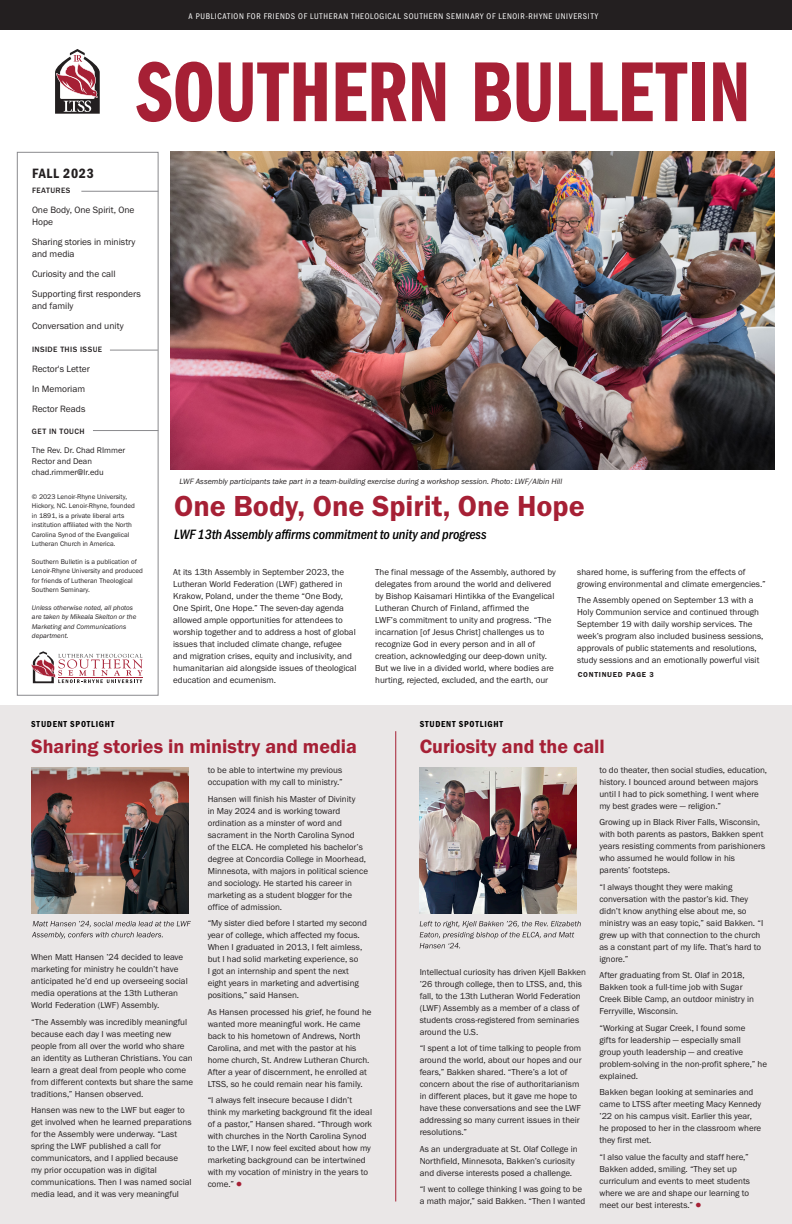
<style>
.page{position:relative;width:792px;height:1224px;background:#fff}
.page>*{position:absolute;margin:0;border:0;box-sizing:border-box;transform-origin:0 0}
.t1{font:88px "Franklin Gothic URW Com Dem";color:#a62035}
.body_copy{font:30px "Franklin Gothic URW Dem";color:#a62035}
.body_copy-2{font:20px "Franklin Gothic URW Dem";color:#a62035}
.body_copy-3{font:14px "Franklin Gothic URW Con Med Ita";letter-spacing:-.01em;color:#000}
.t2{font:14px "Franklin Gothic URW Con Dem";letter-spacing:.05em;color:#231f20}
.t3{font:9.5px/12px "Franklin Gothic URW Boo";color:#231f20}
.t4{font:9px/12px "Franklin Gothic URW Boo";color:#231f20}
.body_copy-4{font:9px "Franklin Gothic URW Con Dem";letter-spacing:.085em;color:#000}
.t5{font:8.5px "Franklin Gothic URW Cond";letter-spacing:.08em;color:#fff}
.t6{font:8.5px "Franklin Gothic URW Boo";color:#231f20}
.body_copy-5{font:8px "Franklin Gothic URW Boo Ita";color:#231f20}
.t7{font:500 8px "Franklin Gothic URW";letter-spacing:.05em;color:#231f20}
.t8{font:7.5px "Franklin Gothic URW Dem";letter-spacing:.1em;color:#231f20}
.t9{font:7px/9.5px "Franklin Gothic URW Boo";color:#231f20}
.t10{font:7px/9.5px "Franklin Gothic URW Boo Ita";color:#231f20}
.s1{color:#a62035}
</style>
<div class="page">
<div style="left:0;top:705px;width:792px;height:519px;background:#eae7e7"></div>
<div style="left:0;top:0;width:792px;height:30px;background:#231f20"></div>
<svg style="left:55px;top:49px;width:45px;height:65px"></svg>
<div style="left:17px;top:152px;width:141px;height:544px;border:1px solid #8a8a8e"></div>
<hr style="left:81px;top:191px;width:77px;height:1px;background:#8a8a8e">
<hr style="left:110px;top:350px;width:48px;height:1px;background:#8a8a8e">
<hr style="left:93px;top:430px;width:65px;height:1px;background:#8a8a8e">
<svg style="left:31px;top:651px;width:112px;height:32px"></svg>
<img style="left:170px;top:152px;width:605px;height:317px">
<hr style="left:396px;top:731px;width:1px;height:471px;background:#a62035">
<img style="left:420px;top:767px;width:156px;height:147px">
<svg style="left:32px;top:921px;width:159px;height:18px"></svg>
<img style="left:32px;top:767px;width:157px;height:147px">
<svg style="left:420px;top:921px;width:161px;height:27px"></svg>
<p class="t5" style="left:189px;top:10px;width:411px">A PUBLICATION FOR FRIENDS OF LUTHERAN THEOLOGICAL SOUTHERN SEMINARY OF LENOIR-RHYNE UNIVERSITY</p>
<p class="t1" style="left:136px;top:31px;width:616px">SOUTHERN BULLETIN</p>
<p class="t2" style="left:32px;top:164px;width:63px">FALL 2023</p>
<p class="t7" style="left:32px;top:185px;width:40px">FEATURES</p>
<p class="t3" style="left:32px;top:203px;width:104px">One Body, One Spirit, One<br>Hope</p>
<p class="t3" style="left:32px;top:235px;width:105px">Sharing stories in ministry and media</p>
<p class="t3" style="left:32px;top:267px;width:85px">Curiosity and the call</p>
<p class="t3" style="left:32px;top:287px;width:110px">Supporting first responders and family</p>
<p class="t3" style="left:32px;top:319px;width:93px">Conversation and unity</p>
<p class="t7" style="left:32px;top:344px;width:72px">INSIDE THIS ISSUE</p>
<p class="t3" style="left:32px;top:362px;width:59px">Rector's Letter</p>
<p class="t3" style="left:32px;top:382px;width:55px">In Memoriam</p>
<p class="t3" style="left:32px;top:402px;width:55px">Rector Reads</p>
<p class="t7" style="left:32px;top:426px;width:54px">GET IN TOUCH</p>
<p class="t6" style="left:32px;top:445px;width:95px">The Rev. Dr. Chad RImmer</p>
<p class="t6" style="left:32px;top:456px;width:62px">Rector and Dean</p>
<p class="t6" style="left:32px;top:467px;width:73px">chad.rimmer@lr.edu</p>
<p class="t9" style="left:32px;top:492px;width:104px">© 2023 Lenoir-Rhyne University, Hickory, NC. Lenoir-Rhyne, founded in 1891, is a private liberal arts institution affiliated with the North Carolina Synod of the Evangelical Lutheran Church in America.</p>
<p class="t9" style="left:32px;top:557px;width:113px">Southern Bulletin is a publication of Lenoir-Rhyne University and produced for friends of Lutheran Theological Southern Seminary.</p>
<p class="t10" style="left:32px;top:603px;width:106px">Unless otherwise noted, all photos are taken by Mikeala Skelton or the<br>Marketing and Communications department.</p>
<p class="body_copy-5" style="left:180px;top:477px;width:384px">LWF Assembly participants take part in a team-building exercise during a workshop session. Photo: LWF/Albin Hill</p>
<p class="body_copy" style="left:174px;top:487px;width:412px">One Body, One Spirit, One Hope</p>
<p class="body_copy-3" style="left:174px;top:524px;width:314px">LWF 13th Assembly affirms commitment to unity and progress</p>
<p class="t4" style="left:173px;top:566px;width:185px">At its 13th Assembly in September 2023, the Lutheran World Federation (LWF) gathered in Krakow, Poland, under the theme “One Body, One Spirit, One Hope.” The seven-day agenda allowed ample opportunities for attendees to worship together and to address a host of global issues that included climate change, refugee and migration crises, equity and inclusivity, and humanitarian aid alongside issues of theological education and ecumenism.</p>
<p class="t4" style="left:375px;top:566px;width:182px">The final message of the Assembly, authored by delegates from around the world and delivered by Bishop Kaisamari Hintikka of the Evangelical Lutheran Church of Finland, affirmed the<br>LWF’s commitment to unity and progress. “The incarnation [of Jesus Christ] challenges us to recognize God in every person and in all of creation, acknowledging our deep-down unity.<br>But we live in a divided world, where bodies are hurting, rejected, excluded, and the earth, our</p>
<p class="t4" style="left:577px;top:566px;width:190px">shared home, is suffering from the effects of growing environmental and climate emergencies.”</p>
<p class="t4" style="left:577px;top:594px;width:188px">The Assembly opened on September 13 with a Holy Communion service and continued through September 19 with daily worship services. The week’s program also included business sessions, approvals of public statements and resolutions, study sessions and an emotionally powerful visit</p>
<p class="t8" style="left:578px;top:670px;width:78px">CONTINUED PAGE 3</p>
<p class="body_copy-4" style="left:31px;top:718px;width:85px">STUDENT SPOTLIGHT</p>
<p class="body_copy-2" style="left:31px;top:734px;width:327px">Sharing stories in ministry and media</p>
<p class="t4" style="left:31px;top:951px;width:158px">When Matt Hansen ’24 decided to leave marketing for ministry he couldn’t have anticipated he’d end up overseeing social media operations at the 13th Lutheran World Federation (LWF) Assembly.</p>
<p class="t4" style="left:31px;top:1016px;width:163px">“The Assembly was incredibly meaningful because each day I was meeting new people from all over the world who share an identity as Lutheran Christians. You can learn a great deal from people who come from different contexts but share the same traditions,” Hansen observed.</p>
<p class="t4" style="left:31px;top:1104px;width:162px">Hansen was new to the LWF but eager to get involved when he learned preparations for the Assembly were underway. “Last spring the LWF published a call for communicators, and I applied because<br>my prior occupation was in digital communications. Then I was named social media lead, and it was very meaningful</p>
<p class="t4" style="left:208px;top:764px;width:137px">to be able to intertwine my previous occupation with my call to ministry.”</p>
<p class="t4" style="left:208px;top:793px;width:162px">Hansen will finish his Master of Divinity<br>in May 2024 and is working toward ordination as a minster of word and sacrament in the North Carolina Synod<br>of the ELCA. He completed his bachelor’s degree at Concordia College in Moorhead, Minnesota, with majors in political science and sociology. He started his career in marketing as a student blogger for the office of admission.</p>
<p class="t4" style="left:208px;top:917px;width:161px">“My sister died before I started my second year of college, which affected my focus.<br>When I graduated in 2013, I felt aimless, but I had solid marketing experience, so<br>I got an internship and spent the next eight years in marketing and advertising positions,” said Hansen.</p>
<p class="t4" style="left:208px;top:1006px;width:165px">As Hansen processed his grief, he found he wanted more meaningful work. He came back to his hometown of Andrews, North Carolina, and met with the pastor at his home church, St. Andrew Lutheran Church.<br>After a year of discernment, he enrolled at LTSS, so he could remain near his family.</p>
<p class="t4" style="left:208px;top:1094px;width:166px">“I always felt insecure because I didn’t think my marketing background fit the ideal of a pastor,” Hansen shared. “Through work with churches in the North Carolina Synod to the LWF, I now feel excited about how my marketing background can be intertwined with my vocation of ministry in the years to come.” <span class="s1">●</span></p>
<p class="body_copy-4" style="left:420px;top:718px;width:85px">STUDENT SPOTLIGHT</p>
<p class="body_copy-2" style="left:420px;top:734px;width:187px">Curiosity and the call</p>
<p class="t4" style="left:420px;top:966px;width:168px">Intellectual curiosity has driven Kjell Bakken ’26 through college, then to LTSS, and, this fall, to the 13th Lutheran World Federation (LWF) Assembly as a member of a class of students cross-registered from seminaries around the U.S.</p>
<p class="t4" style="left:420px;top:1042px;width:164px">“I spent a lot of time talking to people from around the world, about our hopes and our fears,” Bakken shared. “There’s a lot of concern about the rise of authoritarianism in different places, but it gave me hope to have these conversations and see the LWF addressing so many current issues in their resolutions.”</p>
<p class="t4" style="left:420px;top:1143px;width:159px">As an undergraduate at St. Olaf College in<br>Northfield, Minnesota, Bakken’s curiosity and diverse interests posed a challenge.</p>
<p class="t4" style="left:420px;top:1183px;width:167px">“I went to college thinking I was going to be a math major,” said Bakken. “Then I wanted</p>
<p class="t4" style="left:599px;top:764px;width:169px">to do theater, then social studies, education, history. I bounced around between majors until I had to pick something. I went where my best grades were — religion.”</p>
<p class="t4" style="left:599px;top:816px;width:167px">Growing up in Black River Falls, Wisconsin, with both parents as pastors, Bakken spent years resisting comments from parishioners who assumed he would follow in his parents’ footsteps.</p>
<p class="t4" style="left:599px;top:881px;width:165px">“I always thought they were making conversation with the pastor’s kid. They didn’t know anything else about me, so ministry was an easy topic,” said Bakken. “I grew up with that connection to the church as a constant part of my life. That’s hard to ignore.”</p>
<p class="t4" style="left:599px;top:969px;width:156px">After graduating from St. Olaf in 2018, Bakken took a full-time job with Sugar Creek Bible Camp, an outdoor ministry in Ferryville, Wisconsin.</p>
<p class="t4" style="left:599px;top:1022px;width:169px">“Working at Sugar Creek, I found some<br>gifts for leadership — especially small<br>group youth leadership — and creative problem-solving in the non-profit sphere,” he explained.</p>
<p class="t4" style="left:599px;top:1086px;width:163px">Bakken began looking at seminaries and came to LTSS after meeting Macy Kennedy ’22 on his campus visit. Earlier this year, he proposed to her in the classroom where they first met.</p>
<p class="t4" style="left:599px;top:1151px;width:152px">“I also value the faculty and staff here,” Bakken added, smiling. “They set up curriculum and events to meet students where we are and shape our learning to meet our best interests.” <span class="s1">●</span></p>
</div>
